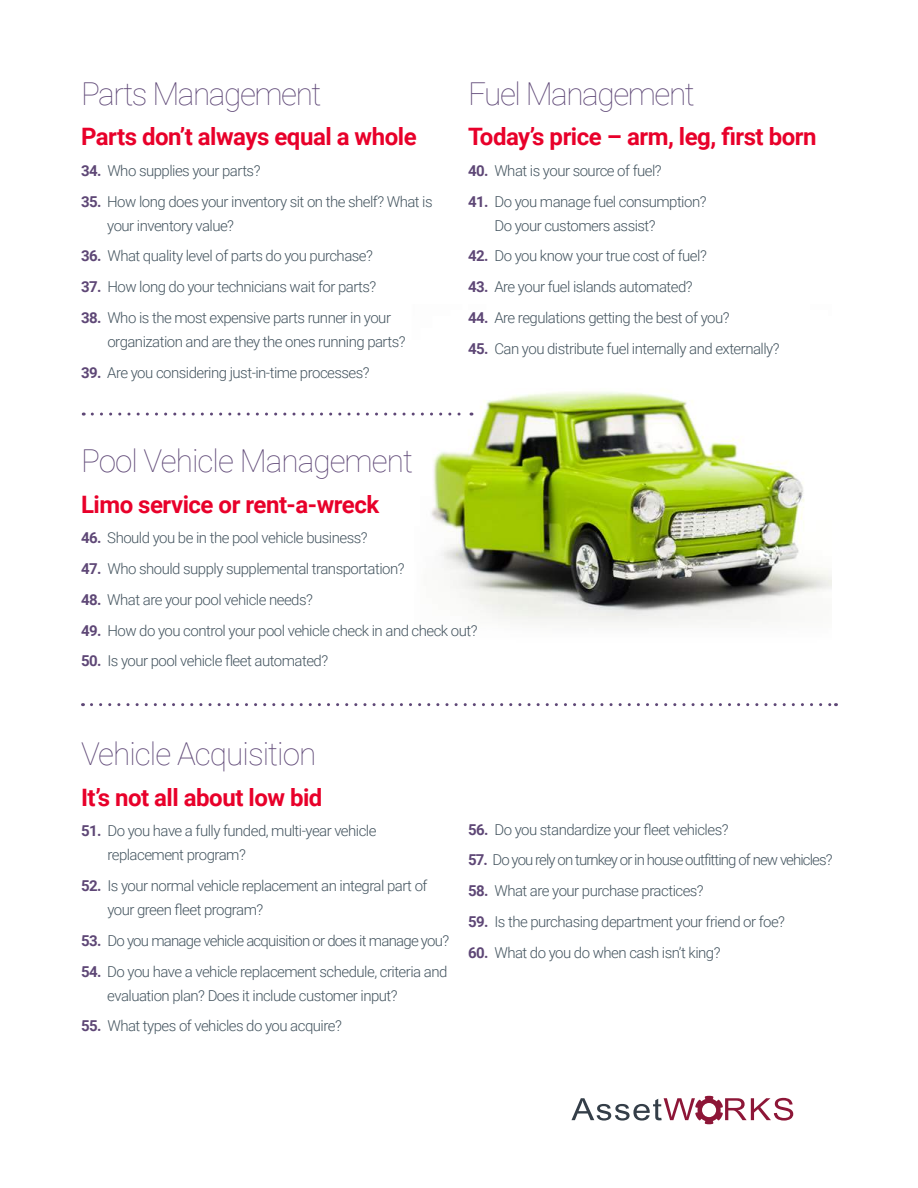
<style>
.page{position:relative;width:918px;height:1188px;background:#fff}
.page>*{position:absolute;margin:0;border:0;box-sizing:border-box;transform-origin:0 0}
.t1{font:100 31.5px "Roboto";letter-spacing:-.03em;color:#5e4776}
.t2{font:700 24px "Roboto";letter-spacing:-.02em;color:#e8002a}
.t3{font:300 15px/24px "Roboto";letter-spacing:-.035em;color:#455560}
.t4{font:300 15px "Roboto";letter-spacing:-.06em;color:#455560}
.s1{font-weight:700;color:#5e4776}
</style>
<div class="page">
<svg style="left:571px;top:1095px;width:223px;height:30px"></svg>
<img style="left:375px;top:391px;width:456px;height:234px">
<svg style="left:92px;top:413px;width:380px;height:3px"></svg>
<svg style="left:91px;top:703px;width:746px;height:3px"></svg>
<h1 class="t1" style="left:81px;top:71px;width:242px">Parts Management</h1>
<h2 class="t2" style="left:81px;top:120px;width:337px">Parts don’t always equal a whole</h2>
<p class="t3" style="left:81px;top:158px;width:181px"><span class="s1">34.</span> Who supplies your parts?</p>
<p class="t3" style="left:107px;top:189px;width:327px;text-indent:-26px"><span class="s1">35.</span> How long does your inventory sit on the shelf? What is your inventory value?</p>
<p class="t3" style="left:81px;top:243px;width:293px"><span class="s1">36.</span> What quality level of parts do you purchase?</p>
<p class="t3" style="left:81px;top:274px;width:297px"><span class="s1">37.</span> How long do your technicians wait for parts?</p>
<p class="t3" style="left:107px;top:305px;width:300px;text-indent:-26px"><span class="s1">38.</span> Who is the most expensive parts runner in your organization and are they the ones running parts?</p>
<p class="t3" style="left:81px;top:360px;width:290px"><span class="s1">39.</span> Are you considering just-in-time processes?</p>
<h1 class="t1" style="left:468px;top:71px;width:228px">Fuel Management</h1>
<h2 class="t2" style="left:468px;top:120px;width:350px">Today’s price – arm, leg, first born</h2>
<p class="t3" style="left:468px;top:158px;width:195px"><span class="s1">40.</span> What is your source of fuel?</p>
<p class="t3" style="left:494px;top:189px;width:214px;text-indent:-26px"><span class="s1">41.</span> Do you manage fuel consumption?<br>Do your customers assist?</p>
<p class="t3" style="left:468px;top:243px;width:240px"><span class="s1">42.</span> Do you know your true cost of fuel?</p>
<p class="t3" style="left:468px;top:274px;width:226px"><span class="s1">43.</span> Are your fuel islands automated?</p>
<p class="t3" style="left:468px;top:305px;width:263px"><span class="s1">44.</span> Are regulations getting the best of you?</p>
<p class="t3" style="left:468px;top:336px;width:313px"><span class="s1">45.</span> Can you distribute fuel internally and externally?</p>
<h1 class="t1" style="left:81px;top:439px;width:334px">Pool Vehicle Management</h1>
<h2 class="t2" style="left:81px;top:487px;width:300px">Limo service or rent-a-wreck</h2>
<p class="t3" style="left:81px;top:526px;width:288px"><span class="s1">46.</span> Should you be in the pool vehicle business?</p>
<p class="t3" style="left:81px;top:556px;width:325px"><span class="s1">47.</span> Who should supply supplemental transportation?</p>
<p class="t3" style="left:81px;top:587px;width:233px"><span class="s1">48.</span> What are your pool vehicle needs?</p>
<p class="t3" style="left:81px;top:618px;width:398px"><span class="s1">49.</span> How do you control your pool vehicle check in and check out?</p>
<p class="t3" style="left:81px;top:649px;width:249px"><span class="s1">50.</span> Is your pool vehicle fleet automated?</p>
<h1 class="t1" style="left:81px;top:732px;width:237px">Vehicle Acquisition</h1>
<h2 class="t2" style="left:81px;top:780px;width:243px">It’s not all about low bid</h2>
<p class="t3" style="left:107px;top:819px;width:271px;text-indent:-26px"><span class="s1">51.</span> Do you have a fully funded, multi-year vehicle replacement program?</p>
<p class="t3" style="left:107px;top:873px;width:322px;text-indent:-26px"><span class="s1">52.</span> Is your normal vehicle replacement an integral part of your green fleet program?</p>
<p class="t3" style="left:81px;top:928px;width:370px"><span class="s1">53.</span> Do you manage vehicle acquisition or does it manage you?</p>
<p class="t3" style="left:107px;top:959px;width:342px;text-indent:-26px"><span class="s1">54.</span> Do you have a vehicle replacement schedule, criteria and evaluation plan? Does it include customer input?</p>
<p class="t3" style="left:81px;top:1014px;width:262px"><span class="s1">55.</span> What types of vehicles do you acquire?</p>
<p class="t3" style="left:468px;top:817px;width:262px"><span class="s1">56.</span> Do you standardize your fleet vehicles?</p>
<p class="t4" style="left:468px;top:849px;width:366px"><span class="s1">57.</span> Do you rely on turnkey or in house outfitting of new vehicles?</p>
<p class="t3" style="left:468px;top:878px;width:237px"><span class="s1">58.</span> What are your purchase practices?</p>
<p class="t3" style="left:468px;top:909px;width:319px"><span class="s1">59.</span> Is the purchasing department your friend or foe?</p>
<p class="t3" style="left:468px;top:940px;width:254px"><span class="s1">60.</span> What do you do when cash isn’t king?</p>
</div>
